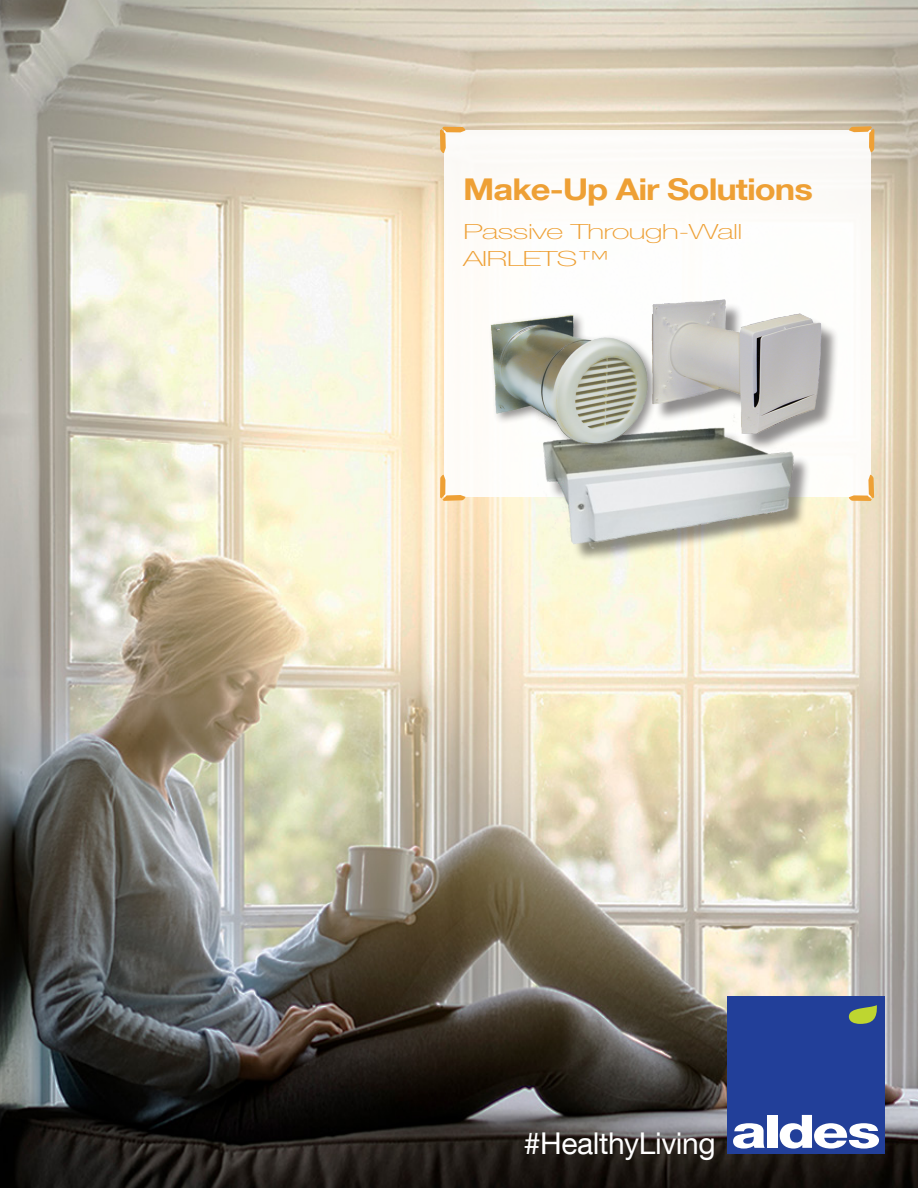
<style>
.page{position:relative;width:918px;height:1188px;background:#fff}
.page>*{position:absolute;margin:0;border:0;box-sizing:border-box;transform-origin:0 0}
.t1{font:700 30px "Helvetica Neue LT Com";letter-spacing:-.03em;color:#eea035;scale:1.15 1}
._05-Tetiere_Tableau{font:30px "Helvetica Neue LT Com";letter-spacing:-.015em;color:#fff}
.t2{font:100 21px/27px "Helvetica Neue LT Std";letter-spacing:-.03em;color:#eea035;scale:1.59 1}
</style>
<div class="page">
<img style="left:0;top:0;width:918px;height:1188px">
<div style="left:727px;top:997px;width:157px;height:157px;background:#223f99"></div>
<svg style="left:733px;top:1123px;width:32px;height:26px"></svg>
<div style="left:767px;top:1115px;width:10px;height:33px;background:#fff"></div>
<svg style="left:780px;top:1115px;width:99px;height:34px"></svg>
<svg style="left:849px;top:1005px;width:28px;height:19px"></svg>
<div style="left:444px;top:131px;width:426px;height:366px;background:#fff"></div>
<svg style="left:440px;top:127px;width:25px;height:26px"></svg>
<svg style="left:849px;top:126px;width:25px;height:26px"></svg>
<svg style="left:849px;top:475px;width:25px;height:26px"></svg>
<svg style="left:440px;top:475px;width:26px;height:26px"></svg>
<img style="left:653px;top:299px;width:184px;height:131px">
<div style="left:545px;top:420px;width:266px;height:146px;background:#231f20;opacity:.5"></div>
<img style="left:537px;top:414px;width:258px;height:135px">
<img style="left:490px;top:305px;width:168px;height:151px">
<p class="t1" style="left:463px;top:170px;width:306px">Make-Up Air Solutions</p>
<p class="t2" style="left:463px;top:218px;width:177px">Passive Through-Wall<br>AIRLETS™</p>
<p class="_05-Tetiere_Tableau" style="left:524px;top:1125px;width:193px">#HealthyLiving</p>
</div>
